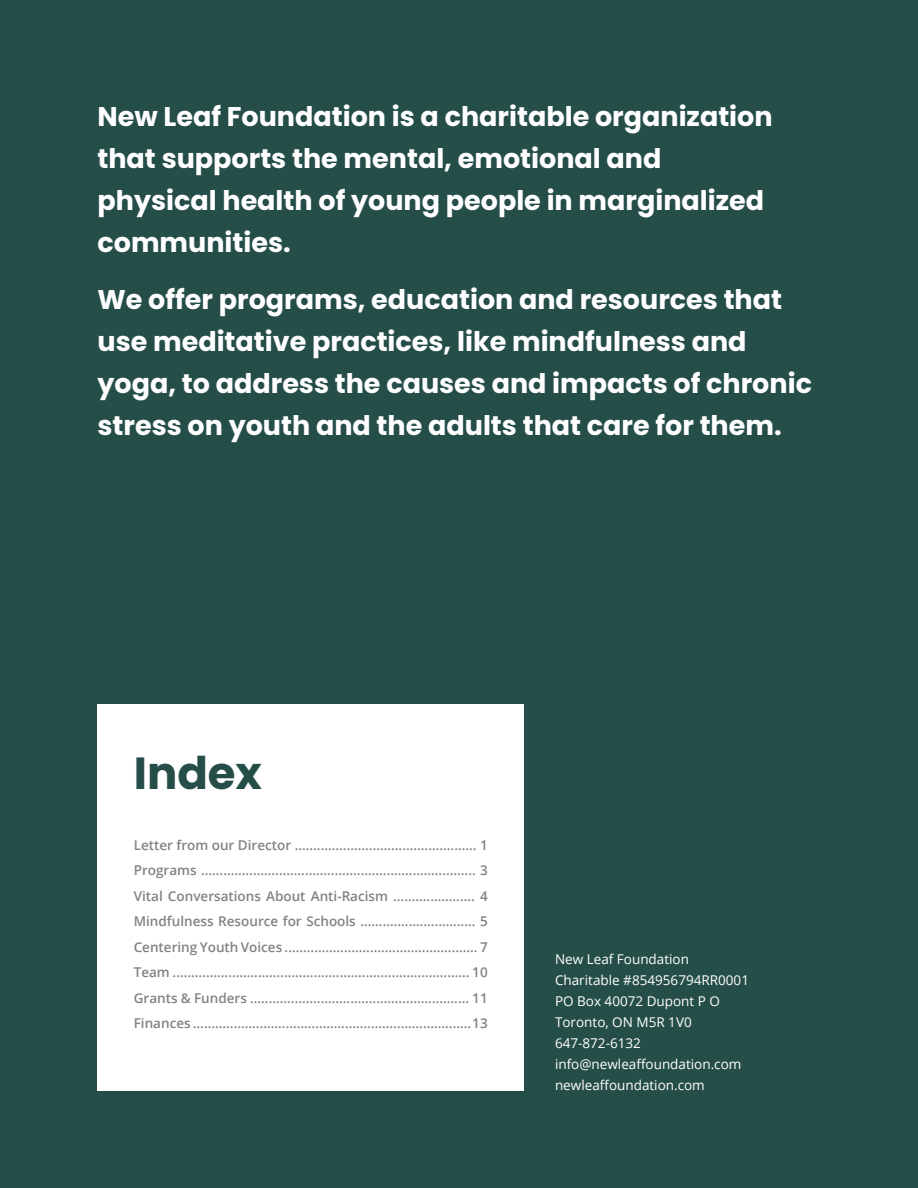
<style>
.page{position:relative;width:918px;height:1188px;background:#264e49}
.page>*{position:absolute;margin:0;border:0;box-sizing:border-box;transform-origin:0 0}
.Headline_1__Left{font:700 45px "Poppins";color:#264e49}
.t1{font:700 27px/42px "Poppins";color:#fff}
.Body_Text{font:600 13.5px "Open Sans";color:#808285}
.Body_Text-2{font:13.5px "Open Sans";color:#fff}
.Headline_5{font:13.5px "Open Sans";color:#fff}
</style>
<div class="page">
<div style="left:98px;top:704px;width:426px;height:386px;background:#fff"></div>
<p class="t1" style="left:98px;top:96px;width:677px">New Leaf Foundation is a charitable organization that supports the mental, emotional and physical health of young people in marginalized communities.</p>
<p class="t1" style="left:98px;top:279px;width:716px">We offer programs, education and resources that use meditative practices, like mindfulness and yoga, to address the causes and impacts of chronic stress on youth and the adults that care for them.</p>
<p class="Headline_1__Left" style="left:134px;top:747px;width:130px">Index</p>
<p class="Body_Text" style="left:134px;top:836px;width:355px">Letter from our Director ................................................. 1</p>
<p class="Body_Text" style="left:134px;top:861px;width:355px">Programs .......................................................................... 3</p>
<p class="Body_Text" style="left:134px;top:887px;width:355px">Vital Conversations About Anti-Racism ...................... 4</p>
<p class="Body_Text" style="left:134px;top:912px;width:355px">Mindfulness Resource for Schools ............................... 5</p>
<p class="Body_Text" style="left:134px;top:938px;width:355px">Centering Youth Voices .................................................... 7</p>
<p class="Body_Text" style="left:134px;top:963px;width:355px">Team ................................................................................ 10</p>
<p class="Body_Text" style="left:134px;top:989px;width:355px">Grants &amp; Funders ........................................................... 11</p>
<p class="Body_Text" style="left:134px;top:1014px;width:355px">Finances ........................................................................... 13</p>
<p class="Headline_5" style="left:555px;top:949px;width:136px">New Leaf Foundation</p>
<p class="Body_Text-2" style="left:555px;top:970px;width:196px">Charitable #854956794RR0001</p>
<p class="Body_Text-2" style="left:555px;top:991px;width:167px">PO Box 40072 Dupont P O</p>
<p class="Body_Text-2" style="left:555px;top:1012px;width:138px">Toronto, ON M5R 1V0</p>
<p class="Body_Text-2" style="left:555px;top:1033px;width:87px">647-872-6132</p>
<p class="Body_Text-2" style="left:555px;top:1054px;width:188px">info@newleaffoundation.com</p>
<p class="Body_Text-2" style="left:555px;top:1075px;width:151px">newleaffoundation.com</p>
</div>
